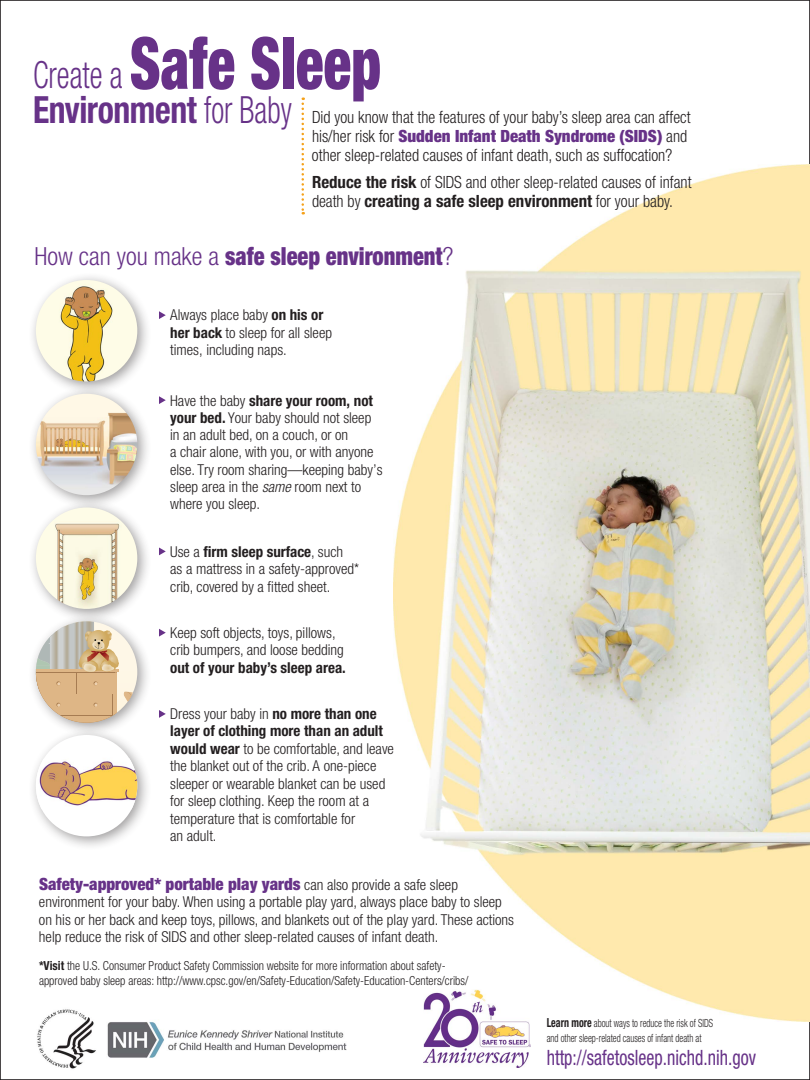
<style>
.page{position:relative;width:810px;height:1080px;background:#fff}
.page>*{position:absolute;margin:0;border:0;box-sizing:border-box;transform-origin:0 0}
.t1{font:900 condensed 71.88px "Helvetica Neue LT Std";color:#673288;scale:.8 1}
.t2{font:700 condensed 37.5px "Helvetica Neue LT Std";letter-spacing:-.015em;color:#673288;scale:.9 1}
.t3{font:900 condensed 25px "Helvetica Neue LT Std";color:#673288;scale:.9 1}
.t4{font:condensed 21.12px "Helvetica Neue LT Std";color:#673288;scale:.85 1}
.t5{font:300 condensed 16.88px/19px "Helvetica Neue LT Std";color:#231f20;scale:.95 1}
.t6{font:900 condensed 16.88px "Helvetica Neue LT Std";color:#673288}
.t7{font:300 condensed 15px/17.4px "Helvetica Neue LT Std";color:#231f20}
.t8{font:300 condensed 12.5px/15px "Helvetica Neue LT Std";color:#231f20;scale:.95 1}
.t9{font:300 condensed 11.25px/14.8px "Helvetica Neue LT Std";color:#231f20;scale:.8 1}
.s1{font-weight:300;font-size:37.5px}
.s2{font-weight:300}
.s3{font-weight:900;color:#673288}
.s4{font-weight:700}
.s5{font-style:italic}
.s6{font-weight:300;font-size:15px;color:#231f20}
.s7{font-weight:700;font-size:12.5px}
</style>
<div class="page">
<img style="left:393px;top:164px;width:417px;height:857px">
<div style="left:27px;top:499px;width:125px;height:125px;background:#231f20;opacity:.45"></div>
<div style="left:27px;top:272px;width:125px;height:124px;background:#231f20;opacity:.45"></div>
<div style="left:27px;top:385px;width:125px;height:125px;background:#231f20;opacity:.45"></div>
<div style="left:27px;top:613px;width:125px;height:124px;background:#231f20;opacity:.45"></div>
<div style="left:27px;top:727px;width:125px;height:124px;background:#231f20;opacity:.45"></div>
<div style="left:36px;top:735px;width:101px;height:101px;background:#fff;border-radius:50%"></div>
<svg style="left:302px;top:98px;width:2px;height:116px"></svg>
<svg style="left:159px;top:311px;width:7px;height:8px"></svg>
<img style="left:36px;top:280px;width:101px;height:101px;border-radius:51px">
<svg style="left:159px;top:396px;width:7px;height:8px"></svg>
<img style="left:36px;top:394px;width:101px;height:101px;border-radius:51px">
<svg style="left:159px;top:548px;width:7px;height:7px"></svg>
<img style="left:36px;top:508px;width:101px;height:101px;border-radius:51px">
<svg style="left:159px;top:629px;width:7px;height:8px"></svg>
<svg style="left:36px;top:621px;width:101px;height:102px;background:#dcc8ad"></svg>
<svg style="left:159px;top:710px;width:7px;height:8px"></svg>
<img style="left:36px;top:758px;width:101px;height:52px">
<img style="left:37px;top:1009px;width:310px;height:60px">
<img style="left:424px;top:990px;width:107px;height:77px">
<h1 class="t1" style="left:33px;top:19px;width:437px"><span class="s1">Create a</span> Safe Sleep</h1>
<h1 class="t2" style="left:33px;top:87px;width:289px">Environment <span class="s2">for Baby</span></h1>
<p class="t5" style="left:312px;top:107px;width:400px">Did you know that the features of your baby’s sleep area can affect his/her risk for <span class="s3">Sudden Infant Death Syndrome (SIDS)</span> and other sleep-related causes of infant death, such as suffocation?</p>
<p class="t5" style="left:312px;top:172px;width:401px"><span class="s4">Reduce the risk</span> of SIDS and other sleep-related causes of infant death by <span class="s4">creating a safe sleep environment</span> for your baby.</p>
<h2 class="t3" style="left:35px;top:241px;width:467px"><span class="s2">How can you make a</span> safe sleep environment<span class="s2">?</span></h2>
<p class="t7" style="left:170px;top:306px;width:163px">Always place baby <span class="s4">on his or her back</span> to sleep for all sleep times, including naps.</p>
<p class="t7" style="left:170px;top:391px;width:214px;line-height:17.2px">Have the baby <span class="s4">share your room, not your bed.</span> Your baby should not sleep in an adult bed, on a couch, or on<br>a chair alone, with you, or with anyone else. Try room sharing—keeping baby’s sleep area in the <span class="s5">same</span> room next to where you sleep.</p>
<p class="t7" style="left:170px;top:542px;width:190px">Use a <span class="s4">firm sleep surface</span>, such as a mattress in a safety-approved* crib, covered by a fitted sheet.</p>
<p class="t7" style="left:170px;top:624px;width:177px">Keep soft objects, toys, pillows, crib bumpers, and loose bedding <span class="s4">out of your baby’s sleep area.</span></p>
<p class="t7" style="left:170px;top:705px;width:225px">Dress your baby in <span class="s4">no more than one layer of clothing more than an adult would wear</span> to be comfortable, and leave the blanket out of the crib. A one-piece sleeper or wearable blanket can be used for sleep clothing. Keep the room at a temperature that is comfortable for<br>an adult.</p>
<p class="t6" style="left:39px;top:873px;width:421px">Safety-approved* portable play yards <span class="s6">can also provide a safe sleep</span></p>
<p class="t7" style="left:39px;top:893px;width:477px">environment for your baby. When using a portable play yard, always place baby to sleep on his or her back and keep toys, pillows, and blankets out of the play yard. These actions help reduce the risk of SIDS and other sleep-related causes of infant death.</p>
<p class="t8" style="left:39px;top:958px;width:454px"><span class="s4">*Visit</span> the U.S. Consumer Product Safety Commission website for more information about safety&shy;approved baby sleep areas: http://www.cpsc.gov/en/Safety-Education/Safety-Education-Centers/cribs/</p>
<p class="t9" style="left:547px;top:1016px;width:210px"><span class="s7">Learn more</span> about ways to reduce the risk of SIDS and other sleep-related causes of infant death at</p>
<p class="t4" style="left:547px;top:1045px;width:248px">http://safetosleep.nichd.nih.gov</p>
</div>
